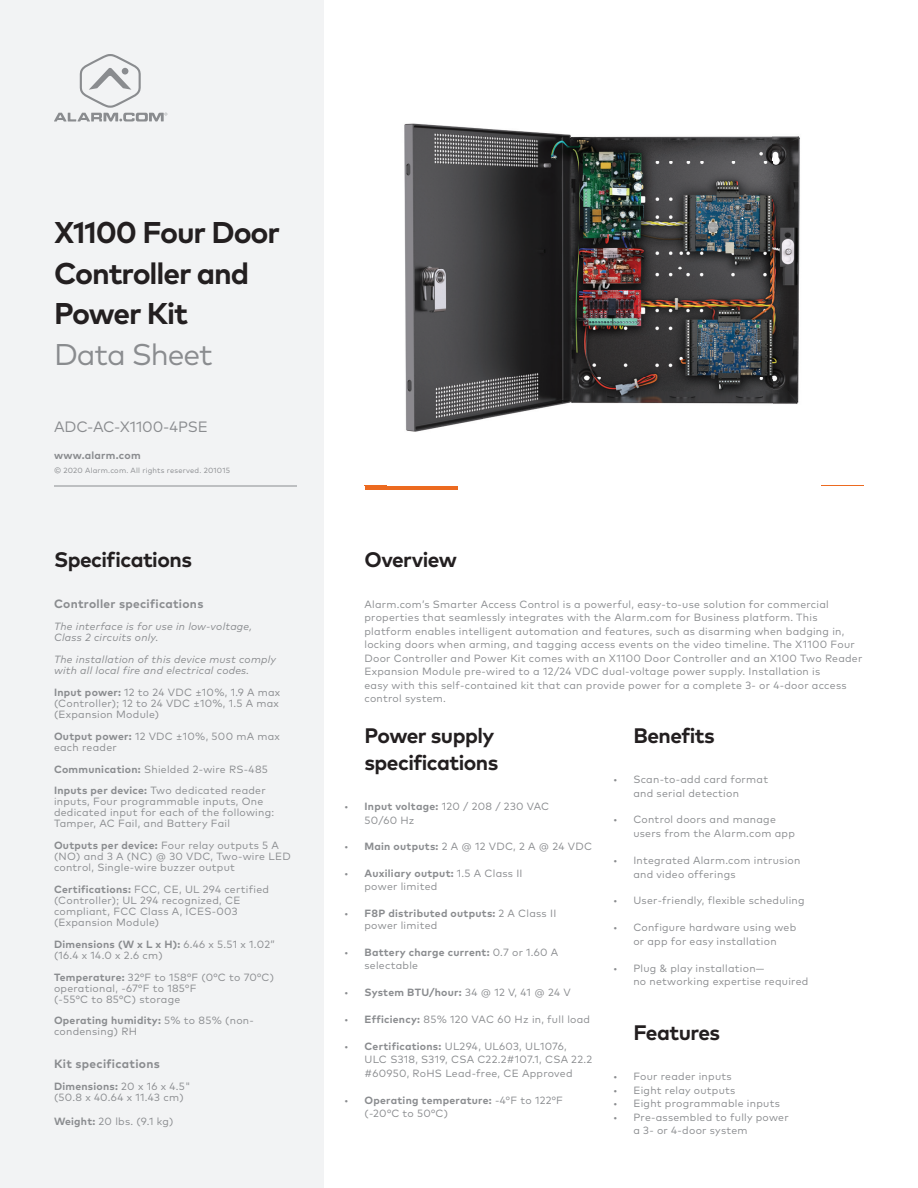
<style>
.page{position:relative;width:918px;height:1188px;background:#fff}
.page>*{position:absolute;margin:0;border:0;box-sizing:border-box;transform-origin:0 0}
.t1{font:700 30px/40.5px "Mark Pro";letter-spacing:-.035em;color:#231f20}
.t2{font:30px "Mark Pro";letter-spacing:-.035em;color:#8a8c8f}
.t3{font:700 21px/27px "Mark Pro";letter-spacing:-.025em;color:#231f20}
.t4{font:15px "Mark Pro";letter-spacing:-.01em;color:#8a8c8f}
.t5{font:700 12px "Mark Pro";letter-spacing:.025em;color:#8a8c8f}
.t6{font:10.5px/13.5px "Mark Pro";letter-spacing:.025em;color:#8a8c8f}
.t7{font:italic 10.5px/10.9px "Mark Pro";letter-spacing:.025em;color:#8a8c8f}
.t8{font:700 10.5px "Mark Pro";letter-spacing:.025em;color:#8a8c8f}
.t9{font:7.5px "Mark Pro";letter-spacing:.025em;color:#8a8c8f}
.s1{font-weight:700}
.s2{font-weight:400}
</style>
<div class="page">
<div style="left:0;top:0;width:324px;height:1188px;background:#f2f3f4"></div>
<svg style="left:54px;top:54px;width:113px;height:68px"></svg>
<hr style="left:365px;top:486px;width:499px;height:1px;background:#ec6a20">
<hr style="left:54px;top:486px;width:243px;height:1px;background:#8a8c8f">
<hr style="left:365px;top:486px;width:93px;height:4px;background:#ec6a20">
<img style="left:404px;top:123px;width:396px;height:309px">
<h1 class="t1" style="left:54px;top:210px;width:228px">X1100 Four Door<br>Controller and<br>Power Kit</h1>
<h1 class="t2" style="left:54px;top:331px;width:160px">Data Sheet</h1>
<h3 class="t4" style="left:54px;top:415px;width:155px">ADC-AC-X1100-4PSE</h3>
<p class="t8" style="left:54px;top:447px;width:88px">www.alarm.com</p>
<p class="t9" style="left:54px;top:464px;width:178px">© 2020 Alarm.com. All rights reserved. 201015</p>
<h2 class="t3" style="left:54px;top:544px;width:140px">Specifications</h2>
<p class="t5" style="left:54px;top:595px;width:151px">Controller specifications</p>
<p class="t7" style="left:54px;top:620px;width:200px">The interface is for use in low-voltage,<br>Class 2 circuits only.</p>
<p class="t7" style="left:54px;top:653px;width:224px">The installation of this device must comply with all local fire and electrical codes.</p>
<p class="t6" style="left:54px;top:686px;width:228px;line-height:10.9px"><span class="s1">Input power:</span> 12 to 24 VDC ±10%, 1.9 A max (Controller); 12 to 24 VDC ±10%, 1.5 A max (Expansion Module)</p>
<p class="t6" style="left:54px;top:730px;width:227px;line-height:10.9px"><span class="s1">Output power:</span> 12 VDC ±10%, 500 mA max each reader</p>
<p class="t6" style="left:54px;top:757px;width:215px;line-height:21.9px"><span class="s1">Communication:</span> Shielded 2-wire RS-485<br><span class="s1">Inputs per device:</span> Two dedicated reader</p>
<p class="t6" style="left:54px;top:795px;width:222px;line-height:10.9px">inputs, Four programmable inputs, One dedicated input for each of the following:<br>Tamper, AC Fail, and Battery Fail</p>
<p class="t6" style="left:54px;top:839px;width:238px;line-height:10.9px"><span class="s1">Outputs per device:</span> Four relay outputs 5 A (NO) and 3 A (NC) @ 30 VDC, Two-wire LED control, Single-wire buzzer output</p>
<p class="t6" style="left:54px;top:883px;width:217px;line-height:10.9px"><span class="s1">Certifications:</span> FCC, CE, UL 294 certified (Controller); UL 294 recognized, CE compliant, FCC Class A, ICES-003 (Expansion Module)</p>
<p class="t6" style="left:54px;top:938px;width:223px;line-height:10.9px"><span class="s1">Dimensions (W x L x H):</span> 6.46 x 5.51 x 1.02” (16.4 x 14.0 x 2.6 cm)</p>
<p class="t6" style="left:54px;top:971px;width:222px;line-height:10.9px"><span class="s1">Temperature:</span> 32°F to 158°F (0°C to 70°C) operational, -67°F to 185°F<br>(-55°C to 85°C) storage</p>
<p class="t6" style="left:54px;top:1014px;width:201px;line-height:10.9px"><span class="s1">Operating humidity:</span> 5% to 85% (non&shy;condensing) RH</p>
<p class="t5" style="left:54px;top:1055px;width:107px">Kit specifications</p>
<p class="t6" style="left:54px;top:1080px;width:138px;line-height:10.9px"><span class="s1">Dimensions:</span> 20 x 16 x 4.5" (50.8 x 40.64 x 11.43 cm)</p>
<p class="t6" style="left:54px;top:1114px;width:121px"><span class="s1">Weight:</span> 20 lbs. (9.1 kg)</p>
<h2 class="t3" style="left:364px;top:544px;width:94px">Overview</h2>
<p class="t6" style="left:365px;top:596px;width:499px">Alarm.com’s Smarter Access Control is a powerful, easy-to-use solution for commercial properties that seamlessly integrates with the Alarm.com for Business platform. This platform enables intelligent automation and features, such as disarming when badging in, locking doors when arming, and tagging access events on the video timeline. The X1100 Four Door Controller and Power Kit comes with an X1100 Door Controller and an X100 Two Reader Expansion Module pre-wired to a 12/24 VDC dual-voltage power supply. Installation is<br>easy with this self-contained kit that can provide power for a complete 3- or 4-door access control system.</p>
<h2 class="t3" style="left:364px;top:720px;width:135px">Power supply specifications</h2>
<p class="t6" style="left:365px;top:799px;width:186px;text-indent:-20px">• <span class="s1">Input voltage:</span> 120 / 208 / 230 VAC<br>50/60 Hz</p>
<p class="t6" style="left:344px;top:839px;width:249px">• <span class="s1">Main outputs:</span> 2 A @ 12 VDC, 2 A @ 24 VDC</p>
<p class="t6" style="left:365px;top:867px;width:160px;line-height:12.5px;text-indent:-20px">• <span class="s1">Auxiliary output:</span> 1.5 A Class II power limited</p>
<p class="t6" style="left:365px;top:906px;width:193px;line-height:12.5px;text-indent:-20px">• <span class="s1">F8P distributed outputs:</span> 2 A Class II power limited</p>
<p class="t6" style="left:365px;top:946px;width:195px;line-height:12.5px;text-indent:-20px">• <span class="s1">Battery charge current:</span> 0.7 or 1.60 A selectable</p>
<p class="t8" style="left:344px;top:984px;width:228px"><span class="s2">•</span> System BTU/hour: <span class="s2">34 @ 12 V, 41 @ 24 V</span></p>
<p class="t6" style="left:344px;top:1012px;width:247px">• <span class="s1">Efficiency:</span> 85% 120 VAC 60 Hz in, full load</p>
<p class="t6" style="left:365px;top:1039px;width:229px;text-indent:-20px">• <span class="s1">Certifications:</span> UL294, UL603, UL1076,<br>ULC S318, S319, CSA C22.2#107.1, CSA 22.2 #60950, RoHS Lead-free, CE Approved</p>
<p class="t6" style="left:365px;top:1093px;width:200px;text-indent:-20px">• <span class="s1">Operating temperature:</span> -4°F to 122°F (-20°C to 50°C)</p>
<h2 class="t3" style="left:633px;top:720px;width:83px">Benefits</h2>
<p class="t6" style="left:633px;top:772px;width:136px;text-indent:-20px">• Scan-to-add card format and serial detection</p>
<p class="t6" style="left:633px;top:812px;width:163px;text-indent:-20px">• Control doors and manage users from the Alarm.com app</p>
<p class="t6" style="left:633px;top:853px;width:169px;text-indent:-20px">• Integrated Alarm.com intrusion and video offerings</p>
<p class="t6" style="left:613px;top:893px;width:193px">• User-friendly, flexible scheduling</p>
<p class="t6" style="left:613px;top:920px;width:185px;text-align:center">• Configure hardware using web or app for easy installation</p>
<p class="t6" style="left:633px;top:961px;width:176px;text-indent:-20px">• Plug &amp; play installation—<br>no networking expertise required</p>
<h2 class="t3" style="left:633px;top:1017px;width:88px">Features</h2>
<p class="t6" style="left:613px;top:1069px;width:120px">• Four reader inputs</p>
<p class="t6" style="left:613px;top:1082px;width:124px">• Eight relay outputs</p>
<p class="t6" style="left:613px;top:1096px;width:168px">• Eight programmable inputs</p>
<p class="t6" style="left:633px;top:1109px;width:157px;text-indent:-20px">• Pre-assembled to fully power a 3- or 4-door system</p>
</div>
